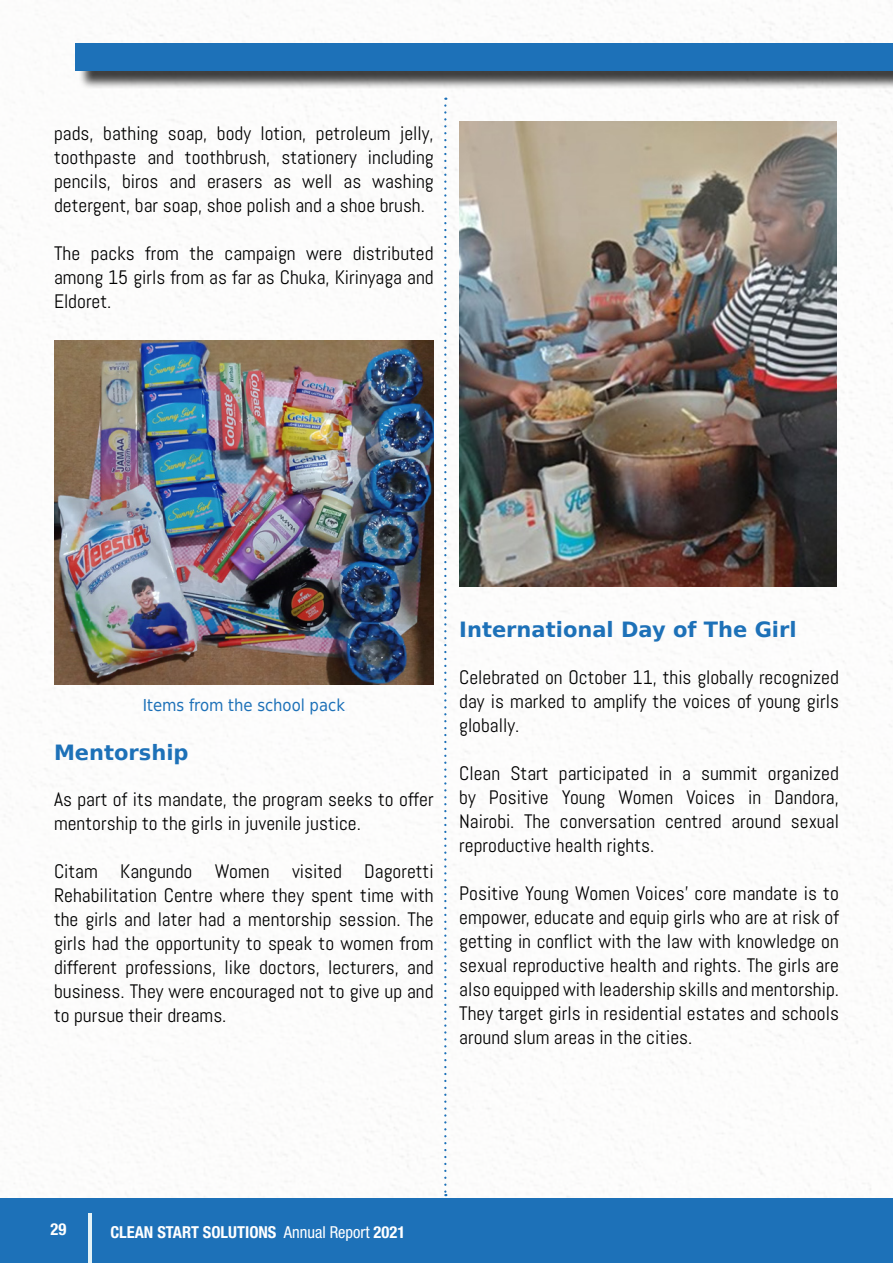
<style>
.page{position:relative;width:893px;height:1263px;background:#fff}
.page>*{position:absolute;margin:0;border:0;box-sizing:border-box;transform-origin:0 0}
.t1{font:700 21px "DejaVu Sans";color:#1d71b8}
.t2{font:19.5px/24px "Abel";color:#000;text-align:justify}
.t3{font:700 condensed 16.5px "Helvetica Neue LT Std";color:#fff}
.t4{font:16.5px "DejaVu Sans Condensed";color:#1d71b8}
.s1{font-weight:400}
</style>
<div class="page">
<div style="left:78px;top:45px;width:815px;height:44px;background:#000;opacity:.75"></div>
<div style="left:75px;top:43px;width:818px;height:28px;background:#1d71b8"></div>
<div style="left:0;top:1198px;width:893px;height:65px;background:#1d71b8"></div>
<img style="left:54px;top:340px;width:380px;height:344px">
<img style="left:460px;top:122px;width:377px;height:465px">
<svg style="left:444px;top:98px;width:2px;height:1098px"></svg>
<hr style="left:88px;top:1214px;width:3px;height:49px;background:#e4f3f7">
<p class="t2" style="left:54px;top:122px;width:381px">pads, bathing soap, body lotion, petroleum jelly, toothpaste and toothbrush, stationery including pencils, biros and erasers as well as washing detergent, bar soap, shoe polish and a shoe brush.</p>
<p class="t2" style="left:54px;top:242px;width:381px">The packs from the campaign were distributed among 15 girls from as far as Chuka, Kirinyaga and Eldoret.</p>
<p class="t4" style="left:143px;top:691px;width:204px">Items from the school pack</p>
<p class="t1" style="left:54px;top:735px;width:136px">Mentorship</p>
<p class="t2" style="left:54px;top:787px;width:381px">As part of its mandate, the program seeks to offer mentorship to the girls in juvenile justice.</p>
<p class="t2" style="left:54px;top:859px;width:381px">Citam Kangundo Women visited Dagoretti Rehabilitation Centre where they spent time with the girls and later had a mentorship session. The girls had the opportunity to speak to women from different professions, like doctors, lecturers, and business. They were encouraged not to give up and to pursue their dreams.</p>
<p class="t1" style="left:459px;top:612px;width:339px">International Day of The Girl</p>
<p class="t2" style="left:459px;top:665px;width:381px">Celebrated on October 11, this globally recognized day is marked to amplify the voices of young girls globally.</p>
<p class="t2" style="left:459px;top:761px;width:381px">Clean Start participated in a summit organized by Positive Young Women Voices in Dandora, Nairobi. The conversation centred around sexual reproductive health rights.</p>
<p class="t2" style="left:459px;top:881px;width:381px">Positive Young Women Voices’ core mandate is to empower, educate and equip girls who are at risk of getting in conflict with the law with knowledge on sexual reproductive health and rights. The girls are also equipped with leadership skills and mentorship.<br>They target girls in residential estates and schools around slum areas in the cities.</p>
<p class="t3" style="left:51px;top:1219px;width:17px">29</p>
<p class="t3" style="left:110px;top:1222px;width:296px">CLEAN START SOLUTIONS <span class="s1">Annual Report</span> 2021</p>
</div>
